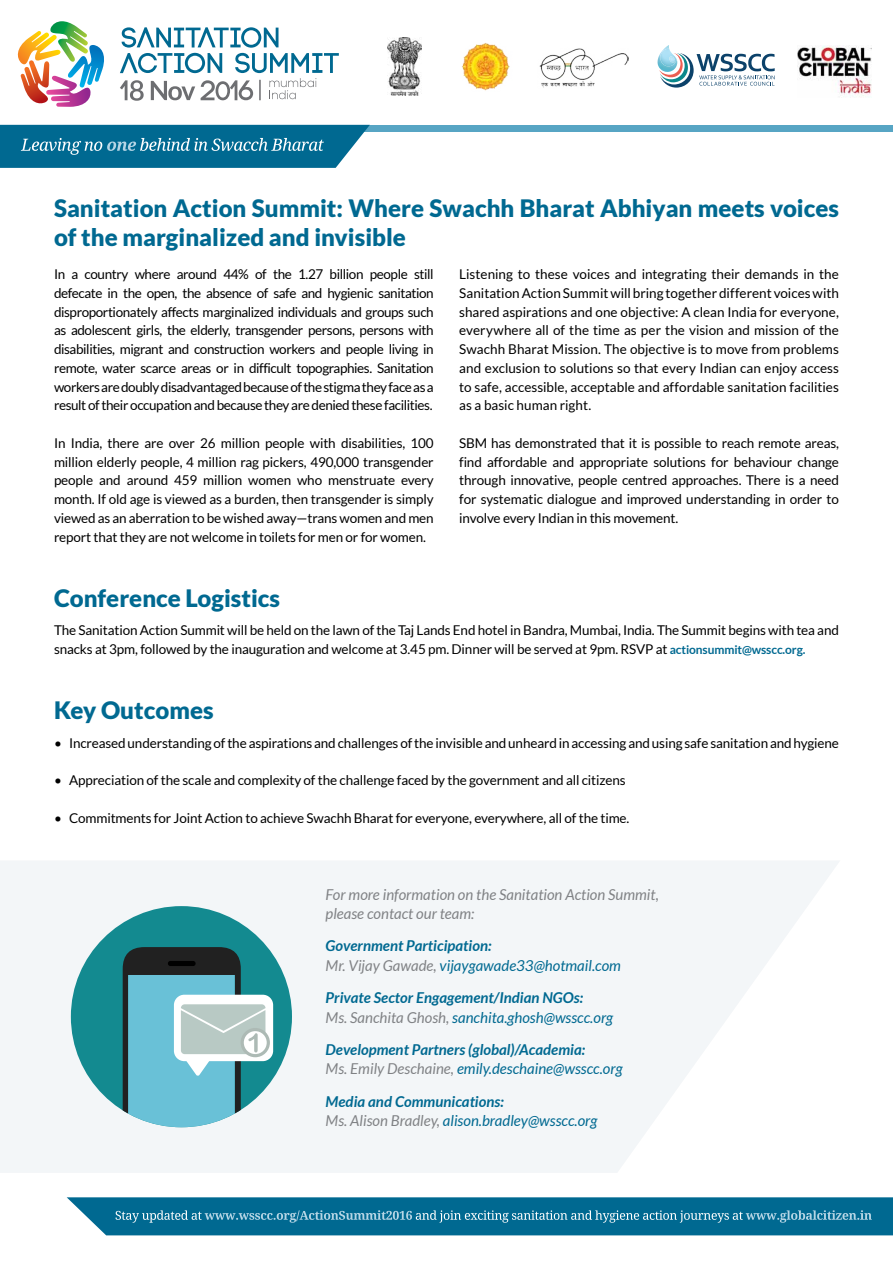
<style>
.page{position:relative;width:893px;height:1263px;background:#fff}
.page>*{position:absolute;margin:0;border:0;box-sizing:border-box;transform-origin:0 0}
.t1{font:900 24px/28.8px "Lato";color:#006991}
.t2{font:italic 700 15px/19.5px "Lato";color:#006991}
.t3{font:italic 15px/19.5px "Lato";color:#006991}
.t4{font:italic 15px/19.5px "Lato";color:#808285}
.t5{font:13.5px/18.8px "Lato";letter-spacing:-.01em;color:#000;text-align:justify}
.t6{font:13.5px/18.8px "Lato";letter-spacing:-.03em;color:#000}
.t7{font:700 12px "Lato";letter-spacing:-.01em;color:#006991}
.s1{font-weight:700}
.s2{color:#808285}
.s3{font-weight:400;color:#808285}
.s4{font-weight:400}
</style>
<div class="page">
<img style="left:798px;top:45px;width:74px;height:52px">
<img style="left:658px;top:45px;width:12px;height:22px">
<svg style="left:659px;top:49px;width:116px;height:39px"></svg>
<img style="left:462px;top:43px;width:48px;height:48px">
<img style="left:387px;top:37px;width:34px;height:58px">
<div style="left:331px;top:125px;width:562px;height:6px;background:#57a5c4"></div>
<img style="left:539px;top:48px;width:90px;height:40px">
<img style="left:17px;top:21px;width:87px;height:86px">
<svg style="left:120px;top:27px;width:219px;height:74px"></svg>
<svg style="left:0;top:125px;width:370px;height:43px;background:#1d7a9d"></svg>
<svg style="left:67px;top:1197px;width:826px;height:38px;background:#19789c"></svg>
<svg style="left:0;top:861px;width:839px;height:312px;fill:#f3f6f8"></svg>
<div style="left:71px;top:906px;width:221px;height:221px;background:#138a90;border-radius:50%"></div>
<div style="left:174px;top:995px;width:99px;height:66px;background:#fff;border-radius:10px"></div>
<svg style="left:241px;top:1028px;width:29px;height:29px"></svg>
<svg style="left:123px;top:947px;width:143px;height:180px"></svg>
<h1 class="t1" style="left:54px;top:193px;width:786px">Sanitation Action Summit: Where Swachh Bharat Abhiyan meets voices of the marginalized and invisible</h1>
<p class="t5" style="left:135px;top:265px;width:37px">where</p>
<p class="t5" style="left:177px;top:265px;width:42px">around</p>
<p class="t5" style="left:273px;top:265px;width:20px">the</p>
<p class="t6" style="left:330px;top:265px;width:35px">billion</p>
<p class="t5" style="left:370px;top:265px;width:39px">people</p>
<p class="t5" style="left:414px;top:265px;width:21px">still</p>
<p class="t5" style="left:255px;top:265px;width:13px">of</p>
<p class="t5" style="left:298px;top:265px;width:27px">1.27</p>
<p class="t5" style="left:223px;top:265px;width:27px">44%</p>
<p class="t6" style="left:54px;top:265px;width:381px">In<br>defecate in the open, the absence of safe and hygienic sanitation disproportionately affects marginalized individuals and groups such as adolescent girls, the elderly, transgender persons, persons with disabilities, migrant and construction workers and people living in remote, water scarce areas or in difficult topographies. Sanitation workersaredoublydisadvantagedbecauseofthestigmatheyfaceasa result of their occupation and because they are denied these facilities.</p>
<p class="t5" style="left:54px;top:433px;width:381px">In India, there are over 26 million people with disabilities, 100 million elderly people 4, million rag pickers, 490,000 transgender people and around 459 million women who menstruate every month If. old age is viewed as a burden, then transgender is simply viewed as an aberration to be wished away—trans women and men report that they are not welcome in toilets for men or for women.</p>
<p class="t6" style="left:85px;top:265px;width:45px">country</p>
<p class="t5" style="left:72px;top:265px;width:8px">a</p>
<p class="t5" style="left:459px;top:265px;width:381px">Listening to these voices and integrating their demands in the SanitationActionSummitwillbringtogetherdifferentvoiceswith shared aspirations and one objective A: clean India for everyone, everywhere all of the time as per the vision and mission of the Swachh Bharat Mission. The objective is to move from problems and exclusion to solutions so that every Indian can enjoy access to safe, accessible, acceptable and affordable sanitation facilities as a basic human right.</p>
<p class="t5" style="left:459px;top:433px;width:381px">SBM has demonstrated that it is possible to reach remote areas, find affordable and appropriate solutions for behaviour change through innovative, people centred approaches. There is a need for systematic dialogue and improved understanding in order to involve every Indian in this movement.</p>
<h1 class="t1" style="left:54px;top:583px;width:228px">Conference Logistics</h1>
<p class="t5" style="left:54px;top:621px;width:786px">The Sanitation Action Summit will be held on the lawn of the Taj Lands End hotel in Bandra, Mumbai, India. The Summit begins with tea and</p>
<p class="t7" style="left:670px;top:643px;width:137px">actionsummit@wsscc.org.</p>
<p class="t5" style="left:54px;top:640px;width:615px">snacks at 3pm, followed by the inauguration and welcome at 3.45 pm. Dinner will be served at 9pm. RSVP at</p>
<h1 class="t1" style="left:54px;top:695px;width:161px">Key Outcomes</h1>
<p class="t5" style="left:69px;top:733px;width:771px">Increasedunderstandingoftheaspirationsandchallengesoftheinvisibleandunheardinaccessingandusingsafesanitationandhygiene</p>
<p class="t5" style="left:54px;top:733px;width:9px">•</p>
<p class="t5" style="left:54px;top:771px;width:9px">•</p>
<p class="t5" style="left:69px;top:771px;width:558px">Appreciation of the scale and complexity of the challenge faced by the government and all citizens</p>
<p class="t5" style="left:54px;top:808px;width:9px">•</p>
<p class="t5" style="left:69px;top:808px;width:562px">Commitments for Joint Action to achieve Swachh Bharat for everyone, everywhere, all of the time.</p>
<p class="t4" style="left:326px;top:885px;width:335px">For more information on the Sanitation Action Summit, please contact our team:</p>
<p class="t3" style="left:326px;top:937px;width:297px"><span class="s1">Government Participation:<br></span><span class="s2">Mr. Vijay Gawade,</span> vijaygawade33@hotmail.com</p>
<p class="t2" style="left:326px;top:988px;width:289px">Private Sector Engagement/Indian NGOs:<br><span class="s3">Ms. Sanchita Ghosh,</span> <span class="s4">sanchita.ghosh@wsscc.org</span></p>
<p class="t2" style="left:326px;top:1040px;width:298px">Development Partners (global /) Academia:<br><span class="s3">Ms. Emily Deschaine,</span> <span class="s4">emily.deschaine@wsscc.org</span></p>
<p class="t3" style="left:326px;top:1092px;width:273px"><span class="s1">Media and Communications:<br></span><span class="s2">Ms. Alison Bradley,</span> alison.bradley@wsscc.org</p>
</div>
